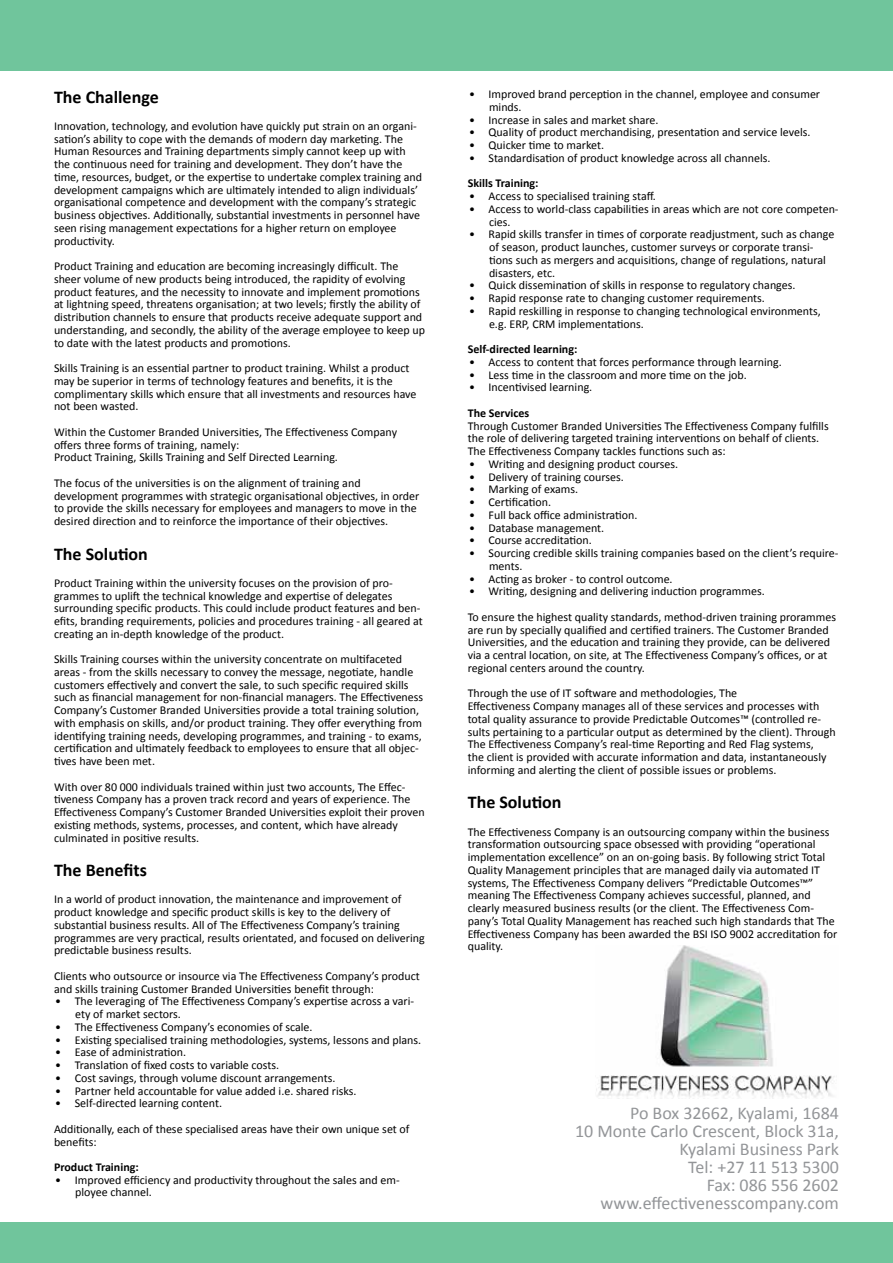
<style>
.page{position:relative;width:893px;height:1263px;background:#fff}
.page>*{position:absolute;margin:0;border:0;box-sizing:border-box;transform-origin:0 0}
.t1{font:18px/18px "Calibri";color:#939598;text-align:right}
.t2{font:700 18px "Calibri";color:#000}
.t3{font:12px/12.8px "Calibri";color:#000}
.t4{font:700 12px "Calibri";color:#000}
</style>
<div class="page">
<div style="left:0;top:0;width:893px;height:70px;background:#70c59c"></div>
<div style="left:0;top:1222px;width:893px;height:41px;background:#70c59c"></div>
<img style="left:596px;top:945px;width:239px;height:154px">
<h1 class="t2" style="left:54px;top:85px;width:106px">The Challenge</h1>
<p class="t3" style="left:54px;top:120px;width:370px">Innovation, technology, and evolution have quickly put strain on an organi&shy;sation’s ability to cope with the demands of modern day marketing. The Human Resources and Training departments simply cannot keep up with the continuous need for training and development. They don’t have the time, resources, budget, or the expertise to undertake complex training and development campaigns which are ultimately intended to align individuals’ organisational competence and development with the company’s strategic business objectives. Additionally, substantial investments in personnel have seen rising management expectations for a higher return on employee productivity.</p>
<p class="t3" style="left:54px;top:260px;width:373px">Product Training and education are becoming increasingly difficult. The sheer volume of new products being introduced, the rapidity of evolving product features, and the necessity to innovate and implement promotions at lightning speed, threatens organisation; at two levels; firstly the ability of distribution channels to ensure that products receive adequate support and understanding, and secondly, the ability of the average employee to keep up to date with the latest products and promotions.</p>
<p class="t3" style="left:54px;top:362px;width:364px">Skills Training is an essential partner to product training. Whilst a product may be superior in terms of technology features and benefits, it is the complimentary skills which ensure that all investments and resources have not been wasted.</p>
<p class="t3" style="left:54px;top:426px;width:345px">Within the Customer Branded Universities, The Effectiveness Company offers three forms of training, namely:<br>Product Training, Skills Training and Self Directed Learning.</p>
<p class="t3" style="left:54px;top:477px;width:367px">The focus of the universities is on the alignment of training and development programmes with strategic organisational objectives, in order to provide the skills necessary for employees and managers to move in the desired direction and to reinforce the importance of their objectives.</p>
<h1 class="t2" style="left:54px;top:542px;width:95px">The Solution</h1>
<p class="t3" style="left:54px;top:576px;width:370px">Product Training within the university focuses on the provision of pro&shy;grammes to uplift the technical knowledge and expertise of delegates surrounding specific products. This could include product features and ben&shy;efits, branding requirements, policies and procedures training - all geared at creating an in-depth knowledge of the product.</p>
<p class="t3" style="left:54px;top:653px;width:371px">Skills Training courses within the university concentrate on multifaceted areas - from the skills necessary to convey the message, negotiate, handle customers effectively and convert the sale, to such specific required skills such as financial management for non-financial managers. The Effectiveness Company’s Customer Branded Universities provide a total training solution, with emphasis on skills, and/or product training. They offer everything from identifying training needs, developing programmes, and training - to exams, certification and ultimately feedback to employees to ensure that all objec&shy;tives have been met.</p>
<p class="t3" style="left:54px;top:780px;width:372px">With over 80 000 individuals trained within just two accounts, The Effec&shy;tiveness Company has a proven track record and years of experience. The Effectiveness Company’s Customer Branded Universities exploit their proven existing methods, systems, processes, and content, which have already culminated in positive results.</p>
<h1 class="t2" style="left:54px;top:859px;width:94px">The Benefits</h1>
<p class="t3" style="left:54px;top:893px;width:372px">In a world of product innovation, the maintenance and improvement of product knowledge and specific product skills is key to the delivery of substantial business results. All of The Effectiveness Company’s training programmes are very practical, results orientated, and focused on delivering predictable business results.</p>
<p class="t3" style="left:54px;top:969px;width:367px">Clients who outsource or insource via The Effectiveness Company’s product and skills training Customer Branded Universities benefit through:</p>
<p class="t3" style="left:75px;top:995px;width:340px;text-indent:-20px">• The leveraging of The Effectiveness Company’s expertise across a vari&shy;ety of market sectors.</p>
<p class="t3" style="left:55px;top:1020px;width:259px">• The Effectiveness Company’s economies of scale.</p>
<p class="t3" style="left:55px;top:1033px;width:368px">• Existing specialised training methodologies, systems, lessons and plans.</p>
<p class="t3" style="left:55px;top:1046px;width:132px">• Ease of administration.</p>
<p class="t3" style="left:55px;top:1059px;width:225px">• Translation of fixed costs to variable costs.</p>
<p class="t3" style="left:55px;top:1071px;width:282px">• Cost savings, through volume discount arrangements.</p>
<p class="t3" style="left:55px;top:1084px;width:303px">• Partner held accountable for value added i.e. shared risks.</p>
<p class="t3" style="left:54px;top:1090px;width:357px;line-height:25.5px">• Self-directed learning content.<br>Additionally, each of these specialised areas have their own unique set of</p>
<p class="t3" style="left:54px;top:1135px;width:44px">benefits:</p>
<p class="t4" style="left:54px;top:1159px;width:86px">Product Training:</p>
<p class="t3" style="left:75px;top:1173px;width:326px;text-indent:-20px">• Improved efficiency and productivity throughout the sales and em&shy;ployee channel.</p>
<p class="t3" style="left:489px;top:88px;width:333px;text-indent:-20px">• Improved brand perception in the channel, employee and consumer minds.</p>
<p class="t3" style="left:469px;top:113px;width:191px">• Increase in sales and market share.</p>
<p class="t3" style="left:469px;top:126px;width:343px">• Quality of product merchandising, presentation and service levels.</p>
<p class="t3" style="left:469px;top:139px;width:137px">• Quicker time to market.</p>
<p class="t3" style="left:469px;top:152px;width:303px">• Standardisation of product knowledge across all channels.</p>
<p class="t4" style="left:468px;top:176px;width:72px">Skills Training:</p>
<p class="t3" style="left:469px;top:190px;width:188px">• Access to specialised training staff.</p>
<p class="t3" style="left:489px;top:203px;width:351px;text-indent:-20px">• Access to world-class capabilities in areas which are not core competen&shy;cies.</p>
<p class="t3" style="left:489px;top:228px;width:347px;text-indent:-20px">• Rapid skills transfer in times of corporate readjustment, such as change of season, product launches, customer surveys or corporate transi&shy;tions such as mergers and acquisitions, change of regulations, natural disasters, etc.</p>
<p class="t3" style="left:469px;top:279px;width:328px">• Quick dissemination of skills in response to regulatory changes.</p>
<p class="t3" style="left:469px;top:292px;width:297px">• Rapid response rate to changing customer requirements.</p>
<p class="t3" style="left:489px;top:305px;width:333px;text-indent:-20px">• Rapid reskilling in response to changing technological environments, e.g. ERP, CRM implementations.</p>
<p class="t4" style="left:468px;top:341px;width:111px">Self-directed learning:</p>
<p class="t3" style="left:469px;top:356px;width:314px">• Access to content that forces performance through learning.</p>
<p class="t3" style="left:469px;top:368px;width:279px">• Less time in the classroom and more time on the job.</p>
<p class="t3" style="left:469px;top:381px;width:125px">• Incentivised learning.</p>
<p class="t4" style="left:468px;top:405px;width:63px">The Services</p>
<p class="t3" style="left:468px;top:419px;width:362px">Through Customer Branded Universities The Effectiveness Company fulfills the role of delivering targeted training interventions on behalf of clients.<br>The Effectiveness Company tackles functions such as:</p>
<p class="t3" style="left:469px;top:457px;width:211px">• Writing and designing product courses.</p>
<p class="t3" style="left:469px;top:470px;width:156px">• Delivery of training courses.</p>
<p class="t3" style="left:469px;top:483px;width:111px">• Marking of exams.</p>
<p class="t3" style="left:469px;top:496px;width:84px">• Certification.</p>
<p class="t3" style="left:469px;top:508px;width:170px">• Full back office administration.</p>
<p class="t3" style="left:469px;top:521px;width:137px">• Database management.</p>
<p class="t3" style="left:469px;top:534px;width:124px">• Course accreditation.</p>
<p class="t3" style="left:489px;top:547px;width:351px;text-indent:-20px">• Sourcing credible skills training companies based on the client’s require&shy;ments.</p>
<p class="t3" style="left:469px;top:572px;width:205px">• Acting as broker - to control outcome.</p>
<p class="t3" style="left:468px;top:579px;width:370px;line-height:25.5px">• Writing, designing and delivering induction programmes.<br>To ensure the highest quality standards, method-driven training prorammes</p>
<p class="t3" style="left:468px;top:623px;width:364px">are run by specially qualified and certified trainers. The Customer Branded Universities, and the education and training they provide, can be delivered via a central location, on site, at The Effectiveness Company’s offices, or at regional centers around the country.</p>
<p class="t3" style="left:468px;top:687px;width:370px">Through the use of IT software and methodologies, The<br>Effectiveness Company manages all of these services and processes with total quality assurance to provide Predictable Outcomes™ (controlled re&shy;sults pertaining to a particular output as determined by the client). Through The Effectiveness Company’s real-time Reporting and Red Flag systems,<br>the client is provided with accurate information and data, instantaneously informing and alerting the client of possible issues or problems.</p>
<h1 class="t2" style="left:468px;top:791px;width:95px">The Solution</h1>
<p class="t3" style="left:468px;top:825px;width:371px">The Effectiveness Company is an outsourcing company within the business transformation outsourcing space obsessed with providing “operational implementation excellence” on an on-going basis. By following strict Total Quality Management principles that are managed daily via automated IT systems, The Effectiveness Company delivers “Predictable Outcomes™” meaning The Effectiveness Company achieves successful, planned, and clearly measured business results (or the client. The Effectiveness Com&shy;pany’s Total Quality Management has reached such high standards that The Effectiveness Company has been awarded the BSI ISO 9002 accreditation for quality.</p>
<h1 class="t1" style="left:575px;top:1104px;width:265px">Po Box 32662, Kyalami, 1684<br>10 Monte Carlo Crescent, Block 31a,<br>Kyalami Business Park<br>Tel: +27 11 513 5300<br>Fax: 086 556 2602 www.effectivenesscompany.com</h1>
</div>
